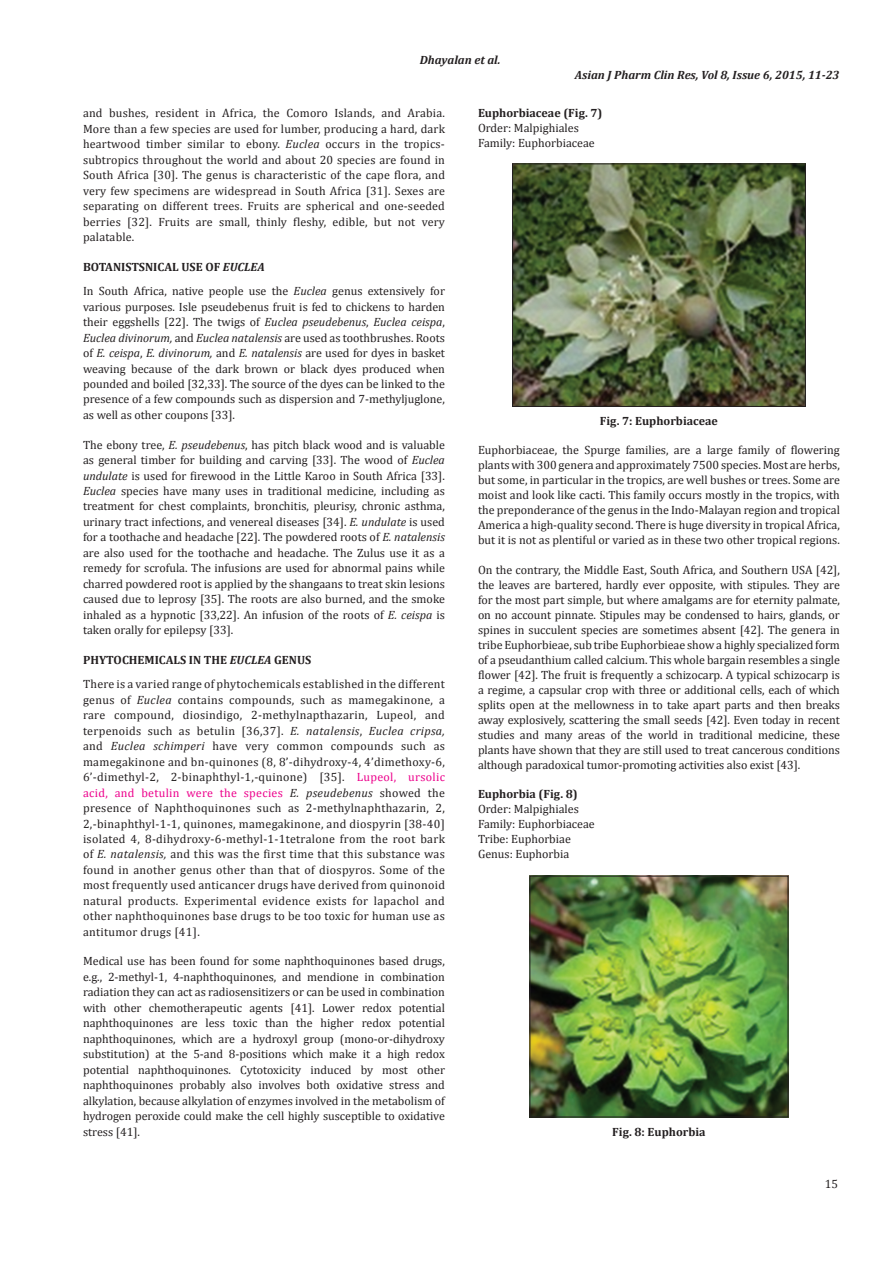
<style>
.page{position:relative;width:894px;height:1263px;background:#fff}
.page>*{position:absolute;margin:0;border:0;box-sizing:border-box;transform-origin:0 0}
.TX{font:12px/15.5px "Cambria";color:#231f20;text-align:justify}
.t1{font:700 12px "Cambria";color:#231f20}
.TX_No_After_Space{font:12px "Cambria";color:#231f20}
.t2{font:italic 700 12px "Cambria";color:#231f20}
.s1{font-style:italic}
.s2{color:#ed028c}
</style>
<div class="page">
<img style="left:514px;top:166px;width:289px;height:238px">
<div style="left:512px;top:164px;width:293px;height:242px;border:1px solid #231f20"></div>
<img style="left:531px;top:878px;width:254px;height:237px">
<div style="left:529px;top:876px;width:258px;height:241px;border:1px solid #231f20"></div>
<p class="t2" style="left:419px;top:51px;width:82px">Dhayalan et al.</p>
<p class="t2" style="left:574px;top:66px;width:266px">Asian J Pharm Clin Res, Vol 8, Issue 6, 2015, 11-23</p>
<p class="TX" style="left:83px;top:105px;width:363px">and bushes, resident in Africa, the Comoro Islands, and Arabia.<br>More than a few species are used for lumber, producing a hard, dark heartwood timber similar to ebony. <span class="s1">Euclea</span> occurs in the tropics&shy;subtropics throughout the world and about 20 species are found in South Africa [30]. The genus is characteristic of the cape flora, and very few specimens are widespread in South Africa [31]. Sexes are separating on different trees. Fruits are spherical and one-seeded berries [32]. Fruits are small, thinly fleshy, edible, but not very palatable.</p>
<h1 class="t1" style="left:83px;top:258px;width:183px">BOTANISTSNICAL USE OF <span class="s1">EUCLEA</span></h1>
<p class="TX" style="left:83px;top:283px;width:363px">In South Africa, native people use the <span class="s1">Euclea</span> genus extensively for various purposes. Isle pseudebenus fruit is fed to chickens to harden their eggshells [22]. The twigs of <span class="s1">Euclea pseudebenus</span>, <span class="s1">Euclea ceispa</span>, <span class="s1">Euclea divinorum,</span> and <span class="s1">Euclea natalensis</span> are used as toothbrushes. Roots of <span class="s1">E. ceispa</span>, <span class="s1">E. divinorum,</span> and <span class="s1">E. natalensis</span> are used for dyes in basket weaving because of the dark brown or black dyes produced when pounded and boiled [32,33]. The source of the dyes can be linked to the presence of a few compounds such as dispersion and 7-methyljuglone, as well as other coupons [33].</p>
<p class="TX" style="left:83px;top:437px;width:363px">The ebony tree, <span class="s1">E. pseudebenus</span>, has pitch black wood and is valuable as general timber for building and carving [33]. The wood of <span class="s1">Euclea undulate</span> is used for firewood in the Little Karoo in South Africa [33].<br><span class="s1">Euclea</span> species have many uses in traditional medicine, including as treatment for chest complaints, bronchitis, pleurisy, chronic asthma, urinary tract infections, and venereal diseases [34]. <span class="s1">E. undulate</span> is used for a toothache and headache [22]. The powdered roots of <span class="s1">E. natalensis </span>are also used for the toothache and headache. The Zulus use it as a remedy for scrofula. The infusions are used for abnormal pains while charred powdered root is applied by the shangaans to treat skin lesions caused due to leprosy [35]. The roots are also burned, and the smoke inhaled as a hypnotic [33,22]. An infusion of the roots of <span class="s1">E. ceispa</span> is taken orally for epilepsy [33].</p>
<h1 class="t1" style="left:83px;top:651px;width:230px">PHYTOCHEMICALS IN THE <span class="s1">EUCLEA</span> GENUS</h1>
<p class="TX" style="left:83px;top:676px;width:363px">There is a varied range of phytochemicals established in the different genus of <span class="s1">Euclea</span> contains compounds, such as mamegakinone, a rare compound, diosindigo, 2-methylnapthazarin, Lupeol, and terpenoids such as betulin [36,37]. <span class="s1">E. natalensis</span>, <span class="s1">Euclea cripsa, </span>and <span class="s1">Euclea schimperi</span> have very common compounds such as mamegakinone and bn-quinones (8, 8’-dihydroxy-4, 4’dimethoxy-6, 6’-dimethyl-2, 2-binaphthyl-1,-quinone) [35]. <span class="s2">Lupeol, ursolic acid, and betulin were the species</span> <span class="s1">E. pseudebenus</span> showed the presence of Naphthoquinones such as 2-methylnaphthazarin, 2, 2,-binaphthyl-1-1, quinones, mamegakinone, and diospyrin [38-40] isolated 4, 8-dihydroxy-6-methyl-1-1tetralone from the root bark of <span class="s1">E. natalensis,</span> and this was the first time that this substance was found in another genus other than that of diospyros. Some of the most frequently used anticancer drugs have derived from quinonoid natural products. Experimental evidence exists for lapachol and other naphthoquinones base drugs to be too toxic for human use as antitumor drugs [41].</p>
<p class="TX" style="left:83px;top:953px;width:363px">Medical use has been found for some naphthoquinones based drugs, e.g., 2-methyl-1, 4-naphthoquinones, and mendione in combination radiation they can act as radiosensitizers or can be used in combination with other chemotherapeutic agents [41]. Lower redox potential naphthoquinones are less toxic than the higher redox potential naphthoquinones, which are a hydroxyl group (mono-or-dihydroxy substitution) at the 5-and 8-positions which make it a high redox potential naphthoquinones. Cytotoxicity induced by most other naphthoquinones probably also involves both oxidative stress and alkylation, because alkylation of enzymes involved in the metabolism of hydrogen peroxide could make the cell highly susceptible to oxidative stress [41].</p>
<h2 class="t1" style="left:478px;top:105px;width:126px">Euphorbiaceae (Fig. 7)</h2>
<p class="TX_No_After_Space" style="left:478px;top:121px;width:102px">Order: Malpighiales</p>
<p class="TX" style="left:478px;top:135px;width:118px">Family: Euphorbiaceae</p>
<p class="t1" style="left:599px;top:412px;width:119px">Fig. 7: Euphorbiaceae</p>
<p class="TX" style="left:478px;top:442px;width:363px;line-height:15px">Euphorbiaceae, the Spurge families, are a large family of flowering plants with 300 genera and approximately 7500 species. Most are herbs, but some, in particular in the tropics, are well bushes or trees. Some are moist and look like cacti. This family occurs mostly in the tropics, with the preponderance of the genus in the Indo-Malayan region and tropical America a high-quality second. There is huge diversity in tropical Africa, but it is not as plentiful or varied as in these two other tropical regions.</p>
<p class="TX" style="left:478px;top:562px;width:363px;line-height:15px">On the contrary, the Middle East, South Africa, and Southern USA [42], the leaves are bartered, hardly ever opposite, with stipules. They are for the most part simple, but where amalgams are for eternity palmate, on no account pinnate. Stipules may be condensed to hairs, glands, or spines in succulent species are sometimes absent [42]. The genera in tribe Euphorbieae, sub tribe Euphorbieae show a highly specialized form of a pseudanthium called calcium. This whole bargain resembles a single flower [42]. The fruit is frequently a schizocarp. A typical schizocarp is a regime, a capsular crop with three or additional cells, each of which splits open at the mellowness in to take apart parts and then breaks away explosively, scattering the small seeds [42]. Even today in recent studies and many areas of the world in traditional medicine, these plants have shown that they are still used to treat cancerous conditions although paradoxical tumor-promoting activities also exist [43].</p>
<h2 class="t1" style="left:478px;top:785px;width:101px">Euphorbia (Fig. 8)</h2>
<p class="TX_No_After_Space" style="left:478px;top:801px;width:102px">Order: Malpighiales</p>
<p class="TX_No_After_Space" style="left:478px;top:816px;width:118px">Family: Euphorbiaceae</p>
<p class="TX_No_After_Space" style="left:478px;top:831px;width:94px">Tribe: Euphorbiae</p>
<p class="TX_No_After_Space" style="left:478px;top:846px;width:93px">Genus: Euphorbia</p>
<p class="t1" style="left:612px;top:1123px;width:95px">Fig. 8: Euphorbia</p>
<p class="TX" style="left:824px;top:1176px;width:15px">15</p>
</div>
